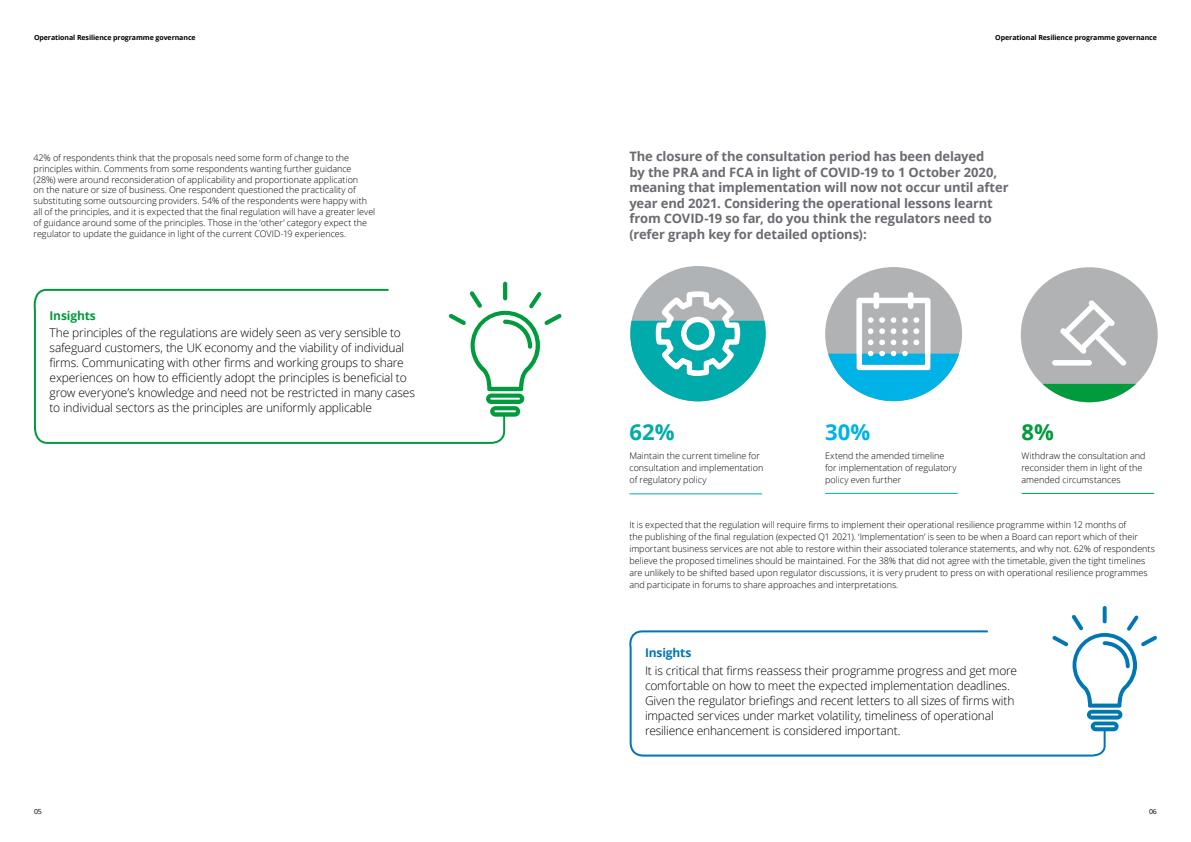
<style>
.page{position:relative;width:1191px;height:842px;background:#fff}
.page>*{position:absolute;margin:0;border:0;box-sizing:border-box;transform-origin:0 0}
.t1{font:700 22px "Open Sans";color:#00abaa}
.t2{font:700 22px "Open Sans";color:#00b2e6}
.t3{font:700 22px "Open Sans";color:#009b3c}
.t4{font:700 13px/15.6px "Open Sans";letter-spacing:-.015em;color:#6a6c71}
.t5{font:300 12px/15px "Open Sans";letter-spacing:-.015em;color:#000}
.t6{font:700 12px "Open Sans";letter-spacing:-.01em;color:#009b3c}
.t7{font:700 12px "Open Sans";letter-spacing:-.01em;color:#0076b3}
.t8{font:300 9px/12px "Open Sans";color:#000}
.t9{font:700 7px "Open Sans";letter-spacing:-.01em;color:#000}
.t10{font:7px "Open Sans";color:#000}
</style>
<div class="page">
<hr style="left:503px;top:282px;width:4px;height:18px;background:#009b3c;border-radius:2px">
<svg style="left:506px;top:291px;width:56px;height:126px"></svg>
<svg style="left:33px;top:288px;width:473px;height:156px"></svg>
<svg style="left:1102px;top:606px;width:4px;height:17px"></svg>
<svg style="left:1072px;top:615px;width:85px;height:116px"></svg>
<svg style="left:629px;top:629px;width:477px;height:128px"></svg>
<svg style="left:825px;top:267px;width:137px;height:134px"></svg>
<hr style="left:629px;top:493px;width:133px;height:1px;background:#00abaa">
<hr style="left:825px;top:493px;width:132px;height:1px;background:#00a3e2">
<hr style="left:1021px;top:493px;width:133px;height:1px;background:#009b3c">
<svg style="left:1020px;top:267px;width:137px;height:135px"></svg>
<svg style="left:630px;top:266px;width:135px;height:135px"></svg>
<div style="left:686px;top:322px;width:23px;height:23px;background:#00abab;border-radius:50%"></div>
<p class="t9" style="left:34px;top:32px;width:163px">Operational Resilience programme governance</p>
<p class="t9" style="left:995px;top:32px;width:163px">Operational Resilience programme governance</p>
<p class="t8" style="left:34px;top:152px;width:343px;line-height:10.8px">42% of respondents think that the proposals need some form of change to the principles within. Comments from some respondents wanting further guidance (28%) were around reconsideration of applicability and proportionate application<br>on the nature or size of business. One respondent questioned the practicality of substituting some outsourcing providers. 54% of the respondents were happy with all of the principles, and it is expected that the final regulation will have a greater level of guidance around some of the principles. Those in the ‘other’ category expect the regulator to update the guidance in light of the current COVID-19 experiences.</p>
<h3 class="t6" style="left:49px;top:307px;width:48px">Insights</h3>
<p class="t5" style="left:49px;top:325px;width:367px">The principles of the regulations are widely seen as very sensible to safeguard customers, the UK economy and the viability of individual firms. Communicating with other firms and working groups to share experiences on how to efficiently adopt the principles is beneficial to grow everyone’s knowledge and need not be restricted in many cases to individual sectors as the principles are uniformly applicable</p>
<p class="t4" style="left:629px;top:148px;width:380px">The closure of the consultation period has been delayed<br>by the PRA and FCA in light of COVID-19 to 1 October 2020, meaning that implementation will now not occur until after year end 2021. Considering the operational lessons learnt from COVID-19 so far, do you think the regulators need to (refer graph key for detailed options):</p>
<h1 class="t1" style="left:629px;top:416px;width:46px">62%</h1>
<h1 class="t2" style="left:825px;top:416px;width:47px">30%</h1>
<h1 class="t3" style="left:1021px;top:416px;width:34px">8%</h1>
<p class="t8" style="left:629px;top:450px;width:135px">Maintain the current timeline for consultation and implementation of regulatory policy</p>
<p class="t8" style="left:825px;top:450px;width:133px">Extend the amended timeline for implementation of regulatory policy even further</p>
<p class="t8" style="left:1021px;top:450px;width:126px">Withdraw the consultation and reconsider them in light of the amended circumstances</p>
<p class="t8" style="left:629px;top:518px;width:527px">It is expected that the regulation will require firms to implement their operational resilience programme within 12 months of<br>the publishing of the final regulation (expected Q1 2021). ‘Implementation’ is seen to be when a Board can report which of their important business services are not able to restore within their associated tolerance statements, and why not. 62% of respondents believe the proposed timelines should be maintained. For the 38% that did not agree with the timetable, given the tight timelines are unlikely to be shifted based upon regulator discussions, it is very prudent to press on with operational resilience programmes and participate in forums to share approaches and interpretations.</p>
<h3 class="t7" style="left:645px;top:644px;width:48px">Insights</h3>
<p class="t5" style="left:645px;top:663px;width:374px">It is critical that firms reassess their programme progress and get more comfortable on how to meet the expected implementation deadlines.<br>Given the regulator briefings and recent letters to all sizes of firms with impacted services under market volatility, timeliness of operational resilience enhancement is considered important.</p>
<p class="t10" style="left:34px;top:807px;width:9px">05</p>
<p class="t10" style="left:1149px;top:807px;width:9px">06</p>
</div>
